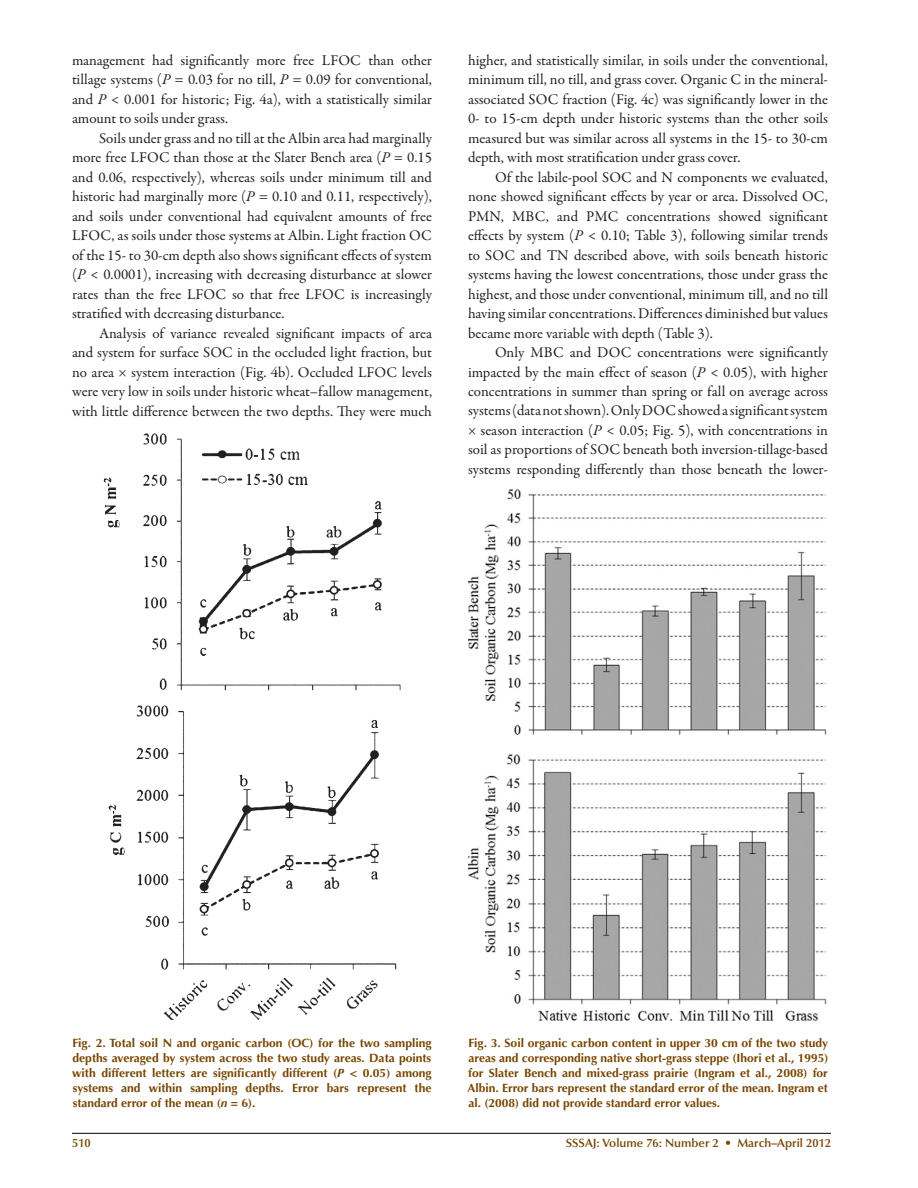
<style>
.page{position:relative;width:918px;height:1188px;background:#fff}
.page>*{position:absolute;margin:0;border:0;box-sizing:border-box;transform-origin:0 0}
.t1{font:15px/19.5px "Garamond Premr Pro";color:#231f20;text-align:justify}
.t2{font:700 12px/15px "Optima LT Std";color:#794500;text-align:justify}
.t3{font:600 12px "Optima LT Std";color:#794500}
.s1{font-style:italic}
</style>
<div class="page">
<hr style="left:72px;top:1133px;width:759px;height:1px;background:#231f20">
<img style="left:468px;top:489px;width:359px;height:532px">
<img style="left:103px;top:433px;width:298px;height:587px">
<p class="t1" style="left:72px;top:51px;width:362px">management had significantly more free LFOC than other tillage systems (<span class="s1">P</span> = 0.03 for no till, <span class="s1">P</span> = 0.09 for conventional, and <span class="s1">P</span> &lt; 0.001 for historic; Fig. 4a), with a statistically similar amount to soils under grass.</p>
<p class="t1" style="left:72px;top:129px;width:362px;text-indent:27px">Soils under grass and no till at the Albin area had marginally more free LFOC than those at the Slater Bench area (<span class="s1">P</span> = 0.15 and 0.06, respectively), whereas soils under minimum till and historic had marginally more (<span class="s1">P</span> = 0.10 and 0.11, respectively), and soils under conventional had equivalent amounts of free LFOC, as soils under those systems at Albin. Light fraction OC of the 15- to 30-cm depth also shows significant effects of system (<span class="s1">P</span> &lt; 0.0001), increasing with decreasing disturbance at slower rates than the free LFOC so that free LFOC is increasingly stratified with decreasing disturbance.</p>
<p class="t1" style="left:72px;top:324px;width:362px;text-indent:27px">Analysis of variance revealed significant impacts of area and system for surface SOC in the occluded light fraction, but no area system interaction (Fig. 4b). Occluded LFOC levels were very low in soils under historic wheat–fallow management, with little difference between the two depths. They were much</p>
<p class="t1" style="left:468px;top:51px;width:362px">higher, and statistically similar, in soils under the conventional, minimum till, no till, and grass cover. Organic C in the mineral&shy;associated SOC fraction (Fig. 4c) was significantly lower in the 0- to 15-cm depth under historic systems than the other soils measured but was similar across all systems in the 15- to 30-cm depth, with most stratification under grass cover.</p>
<p class="t1" style="left:468px;top:168px;width:362px;text-indent:27px">Of the labile-pool SOC and N components we evaluated, none showed significant effects by year or area. Dissolved OC, PMN, MBC, and PMC concentrations showed significant effects by system (<span class="s1">P</span> &lt; 0.10; Table 3), following similar trends to SOC and TN described above, with soils beneath historic systems having the lowest concentrations, those under grass the highest, and those under conventional, minimum till, and no till having similar concentrations. Differences diminished but values became more variable with depth (Table 3).</p>
<p class="t1" style="left:468px;top:343px;width:362px;text-align:right">Only MBC and DOC concentrations were significantly impacted by the main effect of season (<span class="s1">P</span> &lt; 0.05), with higher concentrations in summer than spring or fall on average across systems (data not shown). Only DOC showed a significant system season interaction (<span class="s1">P</span> &lt; 0.05; Fig. 5), with concentrations in soil as proportions of SOC beneath both inversion-tillage-based systems responding differently than those beneath the lower-</p>
<p class="t2" style="left:72px;top:1036px;width:361px">Fig. 2. Total soil N and organic carbon (OC) for the two sampling depths averaged by system across the two study areas. Data points with different letters are significantly different (<span class="s1">P</span> &lt; 0.05) among systems and within sampling depths. Error bars represent the standard error of the mean (<span class="s1">n</span> = 6).</p>
<p class="t2" style="left:467px;top:1036px;width:363px">Fig. 3. Soil organic carbon content in upper 30 cm of the two study areas and corresponding native short-grass steppe (Ihori et al., 1995) for Slater Bench and mixed-grass prairie (Ingram et al., 2008) for Albin. Error bars represent the standard error of the mean. Ingram et al. (2008) did not provide standard error values.</p>
<p class="t3" style="left:72px;top:1137px;width:20px">510</p>
<p class="t3" style="left:566px;top:1137px;width:267px">SSSAJ: Volume 76: Number 2 • March–April 2012</p>
</div>
